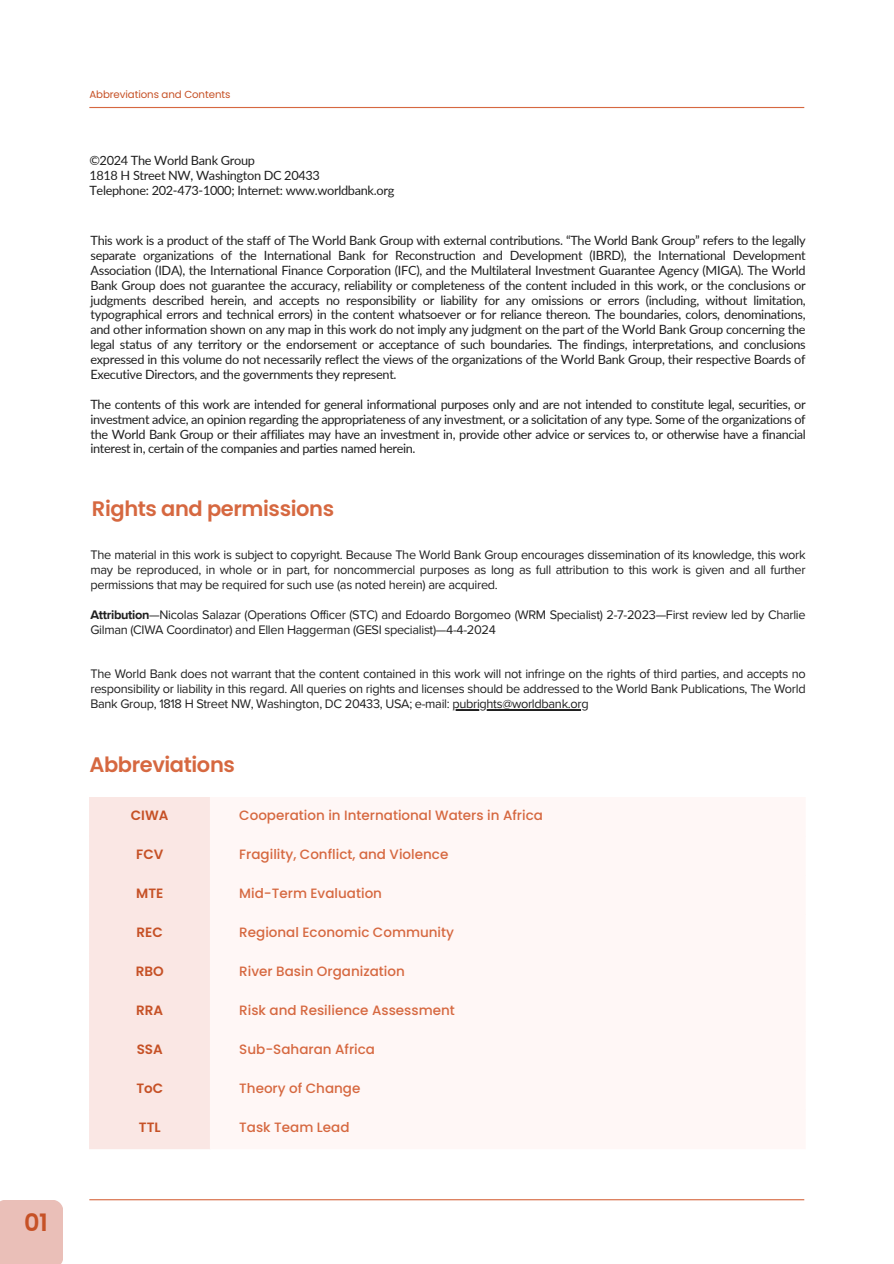
<style>
.page{position:relative;width:894px;height:1264px;background:#fff}
.page>*{position:absolute;margin:0;border:0;box-sizing:border-box;transform-origin:0 0}
.t1{font:600 24px "Poppins";color:#c65126}
.t2{font:600 21px "Poppins";letter-spacing:-.02em;color:#d66840}
.t3{font:500 13.5px "Poppins";color:#d66840}
.t4{font:600 13.5px "Poppins";color:#c65126}
.t5{font:12.75px/14.9px "Lato";letter-spacing:-.025em;color:#202020;text-align:justify}
.t6{font:12.75px/14.9px "Proxima Nova";letter-spacing:-.025em;color:#202020;text-align:justify}
.t7{font:10.2px "Poppins";letter-spacing:-.01em;color:#c65126}
.s1{font-weight:700}
</style>
<div class="page">
<div style="left:89px;top:797px;width:121px;height:352px;background:#fae7e4"></div>
<hr style="left:89px;top:107px;width:715px;height:1px;background:#d66840">
<hr style="left:89px;top:1199px;width:715px;height:1px;background:#d66840">
<div style="left:0;top:1200px;width:63px;height:63px;background:#eabfb8"></div>
<hr style="left:452px;top:709px;width:136px;height:1px;background:#202020">
<p class="t1" style="left:24px;top:1205px;width:25px">01</p>
<p class="t7" style="left:89px;top:87px;width:142px">Abbreviations and Contents</p>
<p class="t5" style="left:89px;top:153px;width:232px">©2024 The World Bank Group<br>1818 H Street NW, Washington DC 20433</p>
<p class="t5" style="left:89px;top:183px;width:306px">Telephone: 202-473-1000; Internet: www.worldbank.org</p>
<p class="t5" style="left:90px;top:233px;width:716px">This work is a product of the staff of The World Bank Group with external contributions. “The World Bank Group” refers to the legally separate organizations of the International Bank for Reconstruction and Development (IBRD), the International Development Association (IDA), the International Finance Corporation (IFC), and the Multilateral Investment Guarantee Agency (MIGA). The World Bank Group does not guarantee the accuracy, reliability or completeness of the content included in this work, or the conclusions or judgments described herein, and accepts no responsibility or liability for any omissions or errors (including, without limitation, typographical errors and technical errors) in the content whatsoever or for reliance thereon. The boundaries, colors, denominations, and other information shown on any map in this work do not imply any judgment on the part of the World Bank Group concerning the legal status of any territory or the endorsement or acceptance of such boundaries. The findings, interpretations, and conclusions expressed in this volume do not necessarily reflect the views of the organizations of the World Bank Group, their respective Boards of Executive Directors, and the governments they represent.</p>
<p class="t5" style="left:90px;top:396px;width:716px">The contents of this work are intended for general informational purposes only and are not intended to constitute legal, securities, or investment advice, an opinion regarding the appropriateness of any investment, or a solicitation of any type. Some of the organizations of the World Bank Group or their affiliates may have an investment in, provide other advice or services to, or otherwise have a financial interest in, certain of the companies and parties named herein.</p>
<h2 class="t2" style="left:92px;top:494px;width:243px">Rights and permissions</h2>
<p class="t6" style="left:90px;top:548px;width:716px">The material in this work is subject to copyright. Because The World Bank Group encourages dissemination of its knowledge, this work may be reproduced, in whole or in part, for noncommercial purposes as long as full attribution to this work is given and all further permissions that may be required for such use (as noted herein) are acquired.</p>
<p class="t6" style="left:90px;top:607px;width:716px"><span class="s1">Attribution</span>—Nicolas Salazar (Operations Officer (STC) and Edoardo Borgomeo (WRM Specialist) 2-7-2023—First review led by Charlie<br>Gilman (CIWA Coordinator) and Ellen Haggerman (GESI specialist)—4-4-2024</p>
<p class="t6" style="left:90px;top:667px;width:716px">The World Bank does not warrant that the content contained in this work will not infringe on the rights of third parties, and accepts no responsibility or liability in this regard. All queries on rights and licenses should be addressed to the World Bank Publications, The World Bank Group, 1818 H Street NW, Washington, DC 20433, USA; e-mail: pubrights@worldbank.org</p>
<p class="t2" style="left:89px;top:749px;width:147px">Abbreviations</p>
<p class="t4" style="left:131px;top:805px;width:39px">CIWA</p>
<h2 class="t3" style="left:239px;top:805px;width:305px">Cooperation in International Waters in Africa</h2>
<p class="t4" style="left:136px;top:844px;width:29px">FCV</p>
<h2 class="t3" style="left:239px;top:844px;width:210px">Fragility, Conflict, and Violence</h2>
<p class="t4" style="left:136px;top:883px;width:29px">MTE</p>
<h1 class="t3" style="left:239px;top:883px;width:144px">Mid-Term Evaluation</h1>
<h2 class="t4" style="left:137px;top:922px;width:28px">REC</h2>
<h2 class="t3" style="left:239px;top:922px;width:216px">Regional Economic Community</h2>
<p class="t4" style="left:136px;top:961px;width:29px">RBO</p>
<h1 class="t3" style="left:239px;top:961px;width:167px">River Basin Organization</h1>
<p class="t4" style="left:136px;top:1000px;width:28px">RRA</p>
<p class="t3" style="left:239px;top:1000px;width:217px">Risk and Resilience Assessment</p>
<p class="t4" style="left:137px;top:1039px;width:28px">SSA</p>
<p class="t3" style="left:239px;top:1039px;width:137px">Sub-Saharan Africa</p>
<p class="t4" style="left:136px;top:1079px;width:28px">ToC</p>
<p class="t3" style="left:239px;top:1079px;width:123px">Theory of Change</p>
<p class="t4" style="left:139px;top:1118px;width:23px">TTL</p>
<p class="t3" style="left:239px;top:1118px;width:112px">Task Team Lead</p>
</div>
